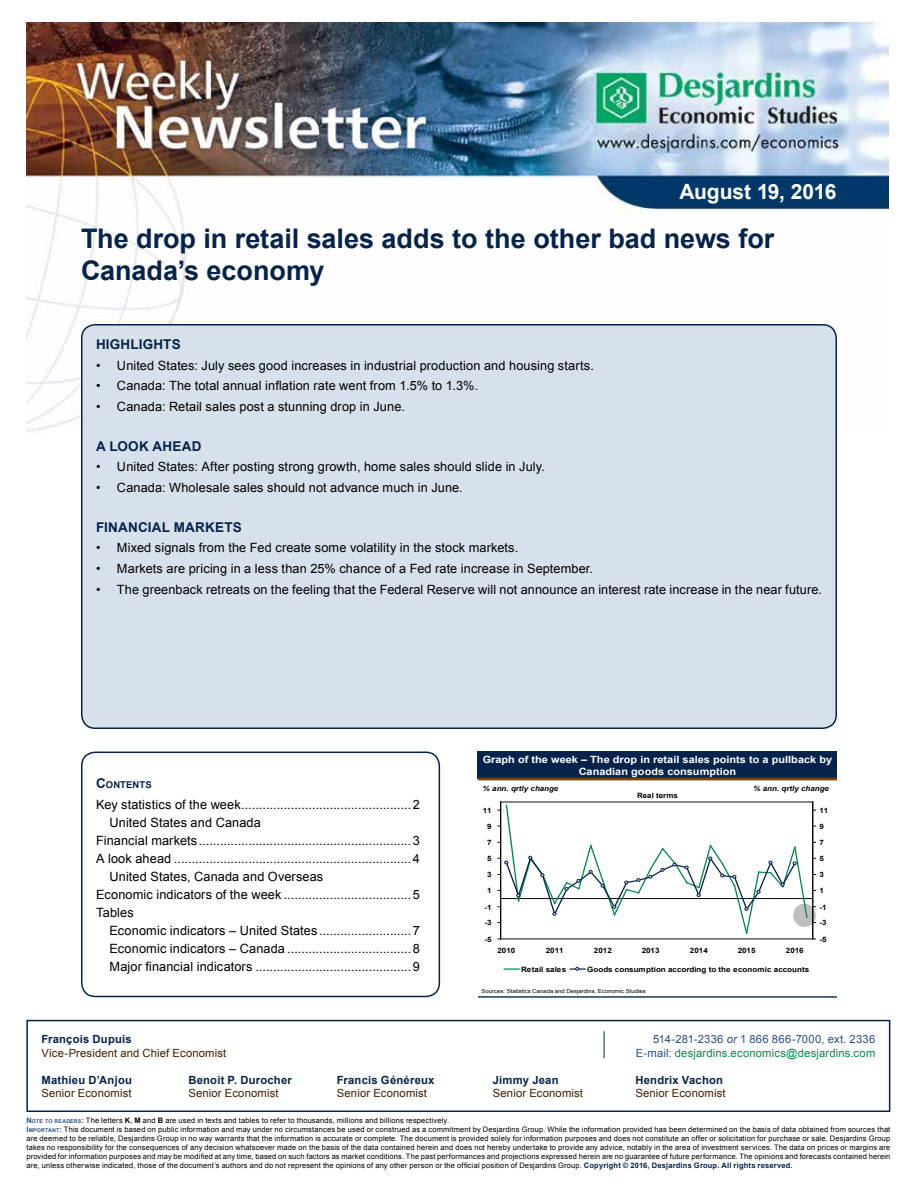
<style>
.page{position:relative;width:918px;height:1188px;background:#fff}
.page>*{position:absolute;margin:0;border:0;box-sizing:border-box;transform-origin:0 0}
.t1{font:700 27px/32.4px "Arial";color:#05234b}
.t2{font:700 21px "Arial";letter-spacing:-.005em;color:#fff}
.t3{font:700 13.5px "Arial";letter-spacing:.015em;color:#05234b}
.t4{font:12.75px "Arial";letter-spacing:.01em;color:#000}
.t5{font:11.25px "Arial";letter-spacing:.015em;color:#401f00}
.t6{font:700 11.25px "Arial";letter-spacing:.02em;color:#05234b}
.t7{font:11.25px "Arial";letter-spacing:.015em;color:#008b4d}
.t8{font:11.25px "Arial";letter-spacing:.025em;color:#2d5088}
.t9{font:700 10.05px/12px "Arial";color:#fff;text-align:center;scale:1.09 1}
.t10{font:700 9.45px "Arial";letter-spacing:.01em;color:#05234b}
.t11{font:7.5px/9px "Arial";letter-spacing:.02em;color:#000}
.t12{font:700 7.35px "Arial";color:#000;scale:1.1 1}
.t13{font:italic 700 7.2px "Arial";color:#000;scale:1.09 1}
.t14{font:700 7.2px "Arial";color:#000;scale:1.09 1}
.t15{font:5.4px "Arial";letter-spacing:.005em;color:#000;scale:1.09 1}
.s1{font-size:13.5px}
.s2{font-style:italic}
.s3{color:#2d5088}
.s4{font-weight:700;color:#2d5088}
.s5{font-weight:700;font-size:5.25px;color:#2d5088}
.s6{font-weight:700}
.s7{font-weight:700;color:#05234b}
</style>
<div class="page">
<img style="left:26px;top:23px;width:862px;height:409px">
<svg style="left:26px;top:1019px;width:865px;height:93px"></svg>
<svg style="left:604px;top:1031px;width:1px;height:27px"></svg>
<div style="left:82px;top:325px;width:754px;height:403px;background:#d7e1eb;border-radius:14px"></div>
<div style="left:81px;top:324px;width:756px;height:405px;border:2px solid #05234b;border-radius:14px"></div>
<div style="left:81px;top:752px;width:359px;height:245px;border:2px solid #05234b;border-radius:14px"></div>
<div style="left:478px;top:752px;width:359px;height:27px;background:#05234b"></div>
<hr style="left:478px;top:778px;width:359px;height:2px;background:#803f00">
<hr style="left:478px;top:996px;width:359px;height:1px;background:#05234b">
<hr style="left:501px;top:802px;width:312px;height:1px;background:#000">
<hr style="left:500px;top:802px;width:1px;height:137px;background:#000">
<hr style="left:812px;top:802px;width:1px;height:137px;background:#000">
<svg style="left:498px;top:804px;width:317px;height:136px"></svg>
<svg style="left:504px;top:968px;width:15px;height:2px"></svg>
<svg style="left:570px;top:967px;width:15px;height:3px"></svg>
<h2 class="t2" style="left:679px;top:178px;width:159px">August 19, 2016</h2>
<h1 class="t1" style="left:81px;top:223px;width:695px">The drop in retail sales adds to the other bad news for<br>Canada’s economy</h1>
<h3 class="t3" style="left:96px;top:335px;width:86px">HIGHLIGHTS</h3>
<h3 class="t4" style="left:96px;top:357px;width:499px">• United States: July sees good increases in industrial production and housing starts.</h3>
<h3 class="t4" style="left:96px;top:377px;width:384px">• Canada: The total annual inflation rate went from 1.5% to 1.3%.</h3>
<h3 class="t4" style="left:96px;top:398px;width:310px">• Canada: Retail sales post a stunning drop in June.</h3>
<h3 class="t3" style="left:96px;top:437px;width:107px">A LOOK AHEAD</h3>
<h3 class="t4" style="left:96px;top:458px;width:451px">• United States: After posting strong growth, home sales should slide in July.</h3>
<h3 class="t4" style="left:96px;top:479px;width:368px">• Canada: Wholesale sales should not advance much in June.</h3>
<h3 class="t3" style="left:96px;top:518px;width:147px">FINANCIAL MARKETS</h3>
<h3 class="t4" style="left:96px;top:539px;width:424px">• Mixed signals from the Fed create some volatility in the stock markets.</h3>
<h3 class="t4" style="left:96px;top:560px;width:499px">• Markets are pricing in a less than 25% chance of a Fed rate increase in September.</h3>
<h3 class="t4" style="left:96px;top:581px;width:727px">• The greenback retreats on the feeling that the Federal Reserve will not announce an interest rate increase in the near future.</h3>
<p class="t10" style="left:96px;top:778px;width:57px"><span class="s1">C</span>ONTENTS</p>
<h3 class="t4" style="left:96px;top:796px;width:326px">Key statistics of the week................................................2</h3>
<h3 class="t4" style="left:110px;top:814px;width:153px">United States and Canada</h3>
<h3 class="t4" style="left:96px;top:832px;width:326px">Financial markets............................................................3</h3>
<h3 class="t4" style="left:96px;top:850px;width:326px">A look ahead ...................................................................4</h3>
<h3 class="t4" style="left:110px;top:868px;width:215px">United States, Canada and Overseas</h3>
<h3 class="t4" style="left:96px;top:886px;width:326px">Economic indicators of the week ....................................5</h3>
<h3 class="t4" style="left:96px;top:904px;width:39px">Tables</h3>
<h3 class="t4" style="left:110px;top:922px;width:312px">Economic indicators – United States ..........................7</h3>
<h3 class="t4" style="left:110px;top:940px;width:312px">Economic indicators – Canada ...................................8</h3>
<h3 class="t4" style="left:110px;top:958px;width:312px">Major financial indicators ............................................9</h3>
<h3 class="t9" style="left:483px;top:754px;width:322px">Graph of the week – The drop in retail sales points to a pullback by<br>Canadian goods consumption</h3>
<p class="t13" style="left:483px;top:784px;width:71px">% ann. qrtly change</p>
<p class="t13" style="left:754px;top:784px;width:71px">% ann. qrtly change</p>
<p class="t14" style="left:637px;top:790px;width:39px">Real terms</p>
<p class="t12" style="left:483px;top:806px;width:10px">11</p>
<p class="t12" style="left:819px;top:806px;width:10px">11</p>
<p class="t12" style="left:487px;top:821px;width:6px">9</p>
<p class="t12" style="left:819px;top:821px;width:6px">9</p>
<p class="t12" style="left:487px;top:838px;width:6px">7</p>
<p class="t12" style="left:819px;top:838px;width:6px">7</p>
<p class="t12" style="left:487px;top:854px;width:6px">5</p>
<p class="t12" style="left:819px;top:854px;width:6px">5</p>
<p class="t12" style="left:487px;top:870px;width:6px">3</p>
<p class="t12" style="left:819px;top:870px;width:6px">3</p>
<p class="t12" style="left:487px;top:886px;width:6px">1</p>
<p class="t12" style="left:819px;top:886px;width:6px">1</p>
<p class="t12" style="left:485px;top:902px;width:8px">-1</p>
<p class="t12" style="left:819px;top:902px;width:8px">-1</p>
<p class="t12" style="left:485px;top:918px;width:8px">-3</p>
<p class="t12" style="left:819px;top:918px;width:8px">-3</p>
<p class="t12" style="left:485px;top:934px;width:8px">-5</p>
<p class="t12" style="left:819px;top:934px;width:8px">-5</p>
<p class="t12" style="left:498px;top:945px;width:18px">2010</p>
<p class="t12" style="left:546px;top:945px;width:18px">2011</p>
<p class="t12" style="left:594px;top:945px;width:18px">2012</p>
<p class="t12" style="left:642px;top:945px;width:18px">2013</p>
<p class="t12" style="left:690px;top:945px;width:18px">2014</p>
<p class="t12" style="left:738px;top:945px;width:18px">2015</p>
<p class="t12" style="left:786px;top:945px;width:18px">2016</p>
<p class="t12" style="left:521px;top:964px;width:43px">Retail sales</p>
<p class="t12" style="left:587px;top:964px;width:203px">Goods consumption according to the economic accounts</p>
<p class="t15" style="left:481px;top:988px;width:152px">Sources: Statistics Canada and Desjardins, Economic Studies</p>
<h3 class="t6" style="left:41px;top:1032px;width:92px">François Dupuis</h3>
<h3 class="t8" style="left:653px;top:1032px;width:224px">514-281-2336 <span class="s2">or</span> 1 866 866-7000, ext. 2336</h3>
<h3 class="t5" style="left:41px;top:1045px;width:186px">Vice-President and Chief Economist</h3>
<h3 class="t7" style="left:636px;top:1045px;width:241px"><span class="s3">E-mail:</span> desjardins.economics@desjardins.com</h3>
<h3 class="t6" style="left:41px;top:1072px;width:92px">Mathieu D’Anjou</h3>
<h3 class="t6" style="left:188px;top:1072px;width:105px">Benoit P. Durocher</h3>
<h3 class="t6" style="left:337px;top:1072px;width:99px">Francis Généreux</h3>
<h3 class="t6" style="left:493px;top:1072px;width:67px">Jimmy Jean</h3>
<h3 class="t6" style="left:635px;top:1072px;width:89px">Hendrix Vachon</h3>
<h3 class="t5" style="left:41px;top:1086px;width:92px">Senior Economist</h3>
<h3 class="t5" style="left:188px;top:1086px;width:92px">Senior Economist</h3>
<h3 class="t5" style="left:337px;top:1086px;width:92px">Senior Economist</h3>
<h3 class="t5" style="left:493px;top:1086px;width:92px">Senior Economist</h3>
<h3 class="t5" style="left:635px;top:1086px;width:92px">Senior Economist</h3>
<p class="t11" style="left:26px;top:1116px;width:865px"><span class="s4">N</span><span class="s5">OTE TO READERS</span><span class="s4">:</span> The letters <span class="s6">K</span>, <span class="s6">M</span> and <span class="s6">B</span> are used in texts and tables to refer to thousands, millions and billions respectively.<br><span class="s4">I</span><span class="s5">MPORTANT</span><span class="s4">:</span> This document is based on public information and may under no circumstances be used or construed as a commitment by Desjardins Group. While the information provided has been determined on the basis of data obtained from sources that are deemed to be reliable, Desjardins Group in no way warrants that the information is accurate or complete. The document is provided solely for information purposes and does not constitute an offer or solicitation for purchase or sale. Desjardins Group takes no responsibility for the consequences of any decision whatsoever made on the basis of the data contained herein and does not hereby undertake to provide any advice, notably in the area of investment services. The data on prices or margins are provided for information purposes and may be modified at any time, based on such factors as market conditions. The past performances and projections expressed herein are no guarantee of future performance. The opinions and forecasts contained herein are, unless otherwise indicated, those of the document’s authors and do not represent the opinions of any other person or the official position of Desjardins Group. <span class="s7">Copyright © 2016, Desjardins Group. All rights reserved.</span></p>
</div>
